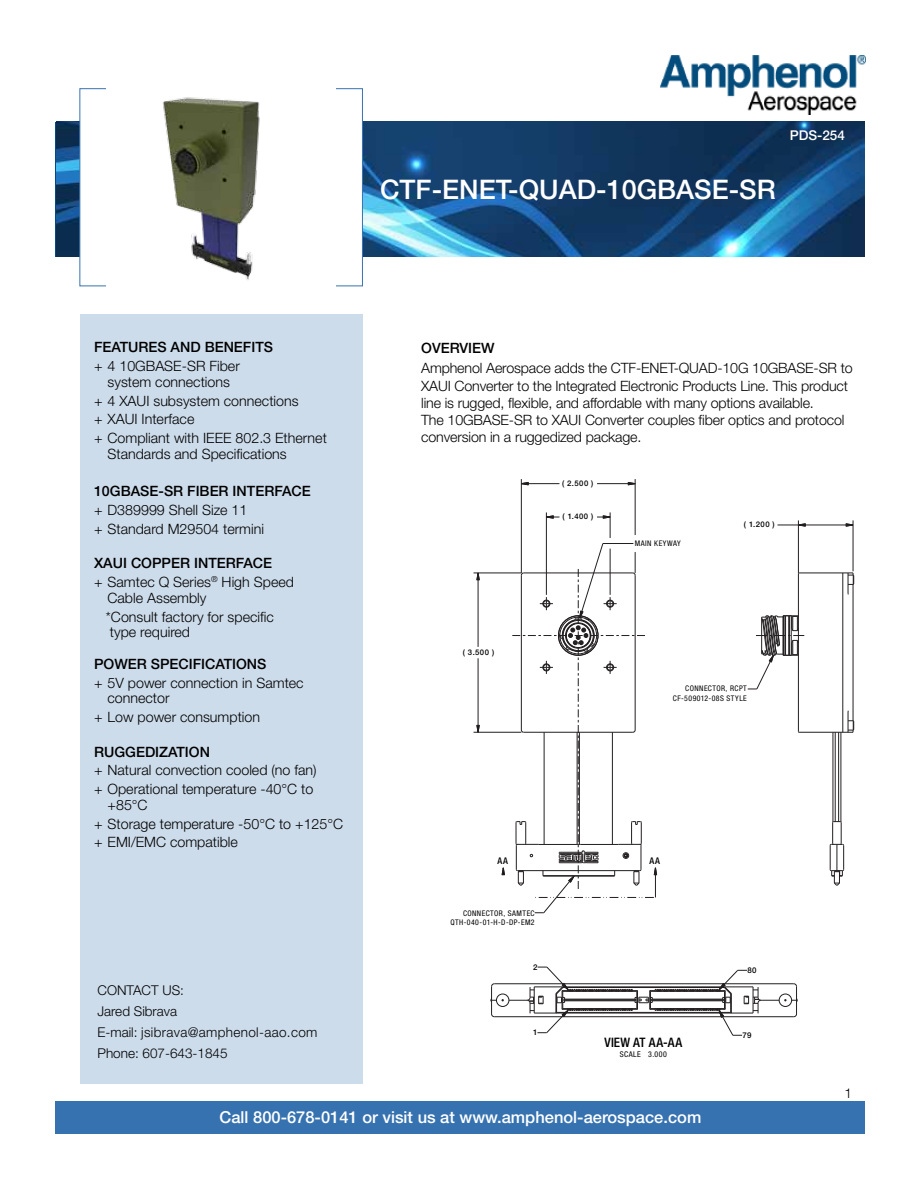
<style>
.page{position:relative;width:918px;height:1188px;background:#fff}
.page>*{position:absolute;margin:0;border:0;box-sizing:border-box;transform-origin:0 0}
.t1{font:500 27px "Helvetica Neue LT Std";color:#fff}
.t2{font:500 16.5px "Helvetica Neue LT Std";color:#fff}
.t3{font:300 14.25px/18.8px "Helvetica Neue LT Std";color:#000}
.t4{font:500 14.25px "Helvetica Neue LT Std";color:#000}
.t5{font:300 13.5px/21px "Helvetica Neue LT Std";color:#000}
.t6{font:500 13.5px "Helvetica Neue LT Std";color:#fff}
.t7{font:500 condensed 13.05px "Helvetica Neue LT Std";letter-spacing:.015em;color:#000}
.t8{font:500 condensed 9.3px "Helvetica Neue LT Std";color:#000}
.t9{font:condensed 7.95px "Helvetica Neue LT Std";letter-spacing:.065em;color:#000}
.t10{font:500 7.95px "Helvetica Neue LT Std";color:#000}
.t11{font:condensed 7.8px/9.3px "Helvetica Neue LT Std";letter-spacing:.055em;color:#000;text-align:right}
.t12{font:500 7.8px "Helvetica Neue LT Std";letter-spacing:.06em;color:#000}
.s1{font-weight:500}
</style>
<div class="page">
<img style="left:660px;top:56px;width:205px;height:58px">
<img style="left:56px;top:122px;width:808px;height:135px">
<div style="left:79px;top:88px;width:284px;height:198px;background:#fff;border:1px solid #3772b0"></div>
<div style="left:106px;top:67px;width:230px;height:227px;background:#fff"></div>
<img style="left:162px;top:89px;width:181px;height:197px">
<div style="left:55px;top:1101px;width:810px;height:33px;background:#3772b0"></div>
<div style="left:80px;top:314px;width:283px;height:770px;background:#cddceb"></div>
<svg style="left:501px;top:867px;width:4px;height:8px"></svg>
<svg style="left:628px;top:482px;width:7px;height:3px"></svg>
<svg style="left:522px;top:482px;width:7px;height:3px"></svg>
<svg style="left:476px;top:572px;width:4px;height:8px"></svg>
<svg style="left:476px;top:725px;width:4px;height:7px"></svg>
<svg style="left:799px;top:523px;width:7px;height:4px"></svg>
<svg style="left:846px;top:523px;width:7px;height:4px"></svg>
<hr style="left:777px;top:525px;width:76px;height:1px;background:#231f20">
<hr style="left:853px;top:520px;width:1px;height:51px;background:#231f20">
<hr style="left:798px;top:520px;width:1px;height:53px;background:#231f20">
<hr style="left:521px;top:483px;width:38px;height:1px;background:#231f20">
<hr style="left:597px;top:483px;width:38px;height:1px;background:#231f20">
<hr style="left:474px;top:573px;width:47px;height:1px;background:#231f20">
<hr style="left:635px;top:479px;width:1px;height:56px;background:#231f20">
<hr style="left:474px;top:732px;width:47px;height:1px;background:#231f20">
<hr style="left:521px;top:479px;width:1px;height:94px;background:#231f20">
<hr style="left:478px;top:658px;width:1px;height:74px;background:#231f20">
<hr style="left:478px;top:573px;width:1px;height:74px;background:#231f20">
<hr style="left:799px;top:573px;width:54px;height:1px;background:#231f20">
<hr style="left:853px;top:584px;width:1px;height:137px;background:#231f20">
<hr style="left:842px;top:573px;width:1px;height:159px;background:#231f20">
<hr style="left:841px;top:732px;width:1px;height:90px;background:#231f20">
<hr style="left:838px;top:732px;width:1px;height:90px;background:#231f20">
<hr style="left:835px;top:732px;width:1px;height:90px;background:#231f20">
<hr style="left:833px;top:732px;width:1px;height:90px;background:#231f20">
<hr style="left:799px;top:732px;width:54px;height:1px;background:#231f20">
<hr style="left:798px;top:574px;width:1px;height:158px;background:#231f20">
<svg style="left:847px;top:710px;width:8px;height:22px"></svg>
<svg style="left:847px;top:573px;width:8px;height:22px"></svg>
<svg style="left:830px;top:821px;width:14px;height:65px"></svg>
<svg style="left:512px;top:512px;width:145px;height:401px"></svg>
<svg style="left:748px;top:615px;width:56px;height:75px"></svg>
<hr style="left:494px;top:1016px;width:300px;height:1px;background:#231f20">
<hr style="left:494px;top:983px;width:300px;height:1px;background:#231f20">
<svg style="left:792px;top:983px;width:6px;height:34px"></svg>
<svg style="left:490px;top:983px;width:6px;height:34px"></svg>
<svg style="left:502px;top:966px;width:284px;height:70px"></svg>
<div style="left:496px;top:994px;width:13px;height:13px;border:1px solid #231f20;border-radius:50%"></div>
<div style="left:779px;top:994px;width:13px;height:13px;border:1px solid #231f20;border-radius:50%"></div>
<p class="t6" style="left:790px;top:127px;width:57px">PDS-254</p>
<h1 class="t1" style="left:380px;top:173px;width:397px">CTF-ENET-QUAD-10GBASE-SR</h1>
<p class="t4" style="left:94px;top:339px;width:180px">FEATURES AND BENEFITS</p>
<p class="t3" style="left:94px;top:358px;width:147px;line-height:15.8px;text-align:center">+ 4 10GBASE-SR Fiber system connections</p>
<p class="t3" style="left:94px;top:391px;width:234px">+ 4 XAUI subsystem connections<br>+ XAUI Interface<br>+ Compliant with IEEE 802.3 Ethernet</p>
<p class="t3" style="left:108px;top:444px;width:181px">Standards and Specifications</p>
<p class="t4" style="left:94px;top:483px;width:218px">10GBASE-SR FIBER INTERFACE</p>
<p class="t3" style="left:94px;top:500px;width:172px">+ D389999 Shell Size 11<br>+ Standard M29504 termini</p>
<p class="t3" style="left:94px;top:554px;width:201px"><span class="s1">XAUI COPPER INTERFACE<br></span>+ Samtec Q Series<sup>®</sup> High Speed</p>
<p class="t3" style="left:106px;top:588px;width:169px">Cable Assembly<br>*Consult factory for specific</p>
<p class="t3" style="left:110px;top:623px;width:82px">type required</p>
<p class="t4" style="left:94px;top:655px;width:174px">POWER SPECIFICATIONS</p>
<p class="t3" style="left:108px;top:674px;width:198px;line-height:15.8px;text-indent:-13px">+ 5V power connection in Samtec connector</p>
<p class="t3" style="left:94px;top:707px;width:168px">+ Low power consumption</p>
<p class="t4" style="left:94px;top:743px;width:117px">RUGGEDIZATION</p>
<p class="t3" style="left:94px;top:761px;width:224px">+ Natural convection cooled (no fan) + Operational temperature -40°C to</p>
<p class="t3" style="left:94px;top:795px;width:251px;text-indent:13px">+85°C<br>+ Storage temperature -50°C to +125°C + EMI/EMC compatible</p>
<p class="t12" style="left:150px;top:838px;width:6px">1</p>
<p class="t5" style="left:98px;top:979px;width:221px">CONTACT US:<br>Jared Sibrava<br>E-mail: jsibrava@amphenol-aao.com<br>Phone: 607-643-1845</p>
<p class="t4" style="left:421px;top:340px;width:75px">OVERVIEW</p>
<p class="t3" style="left:421px;top:359px;width:433px;line-height:17.2px">Amphenol Aerospace adds the CTF-ENET-QUAD-10G 10GBASE-SR to XAUI Converter to the Integrated Electronic Products Line. This product line is rugged, flexible, and affordable with many options available.<br>The 10GBASE-SR to XAUI Converter couples fiber optics and protocol conversion in a ruggedized package.</p>
<p class="t12" style="left:463px;top:648px;width:33px">( 3.500 )</p>
<p class="t12" style="left:562px;top:479px;width:33px">( 2.500 )</p>
<p class="t12" style="left:563px;top:512px;width:32px">( 1.400 )</p>
<p class="t11" style="left:635px;top:539px;width:47px">MAIN KEYWAY</p>
<p class="t12" style="left:744px;top:520px;width:32px">( 1.200 )</p>
<p class="t11" style="left:673px;top:684px;width:75px">CONNECTOR, RCPT<br>CF-509012-08S STYLE</p>
<p class="t8" style="left:497px;top:856px;width:12px">AA</p>
<p class="t8" style="left:650px;top:856px;width:12px">AA</p>
<p class="t11" style="left:450px;top:908px;width:86px">CONNECTOR, SAMTEC<br>QTH-040-01-H-D-DP-EM2</p>
<p class="t10" style="left:533px;top:962px;width:6px">2</p>
<p class="t10" style="left:533px;top:1028px;width:6px">1</p>
<p class="t7" style="left:605px;top:1034px;width:79px">VIEW AT AA-AA</p>
<p class="t9" style="left:620px;top:1049px;width:49px">SCALE 3.000</p>
<p class="t10" style="left:747px;top:966px;width:11px">80</p>
<p class="t10" style="left:743px;top:1031px;width:11px">79</p>
<p class="t5" style="left:845px;top:1082px;width:9px">1</p>
<p class="t2" style="left:220px;top:1107px;width:483px">Call 800-678-0141 or visit us at www.amphenol-aerospace.com</p>
</div>
